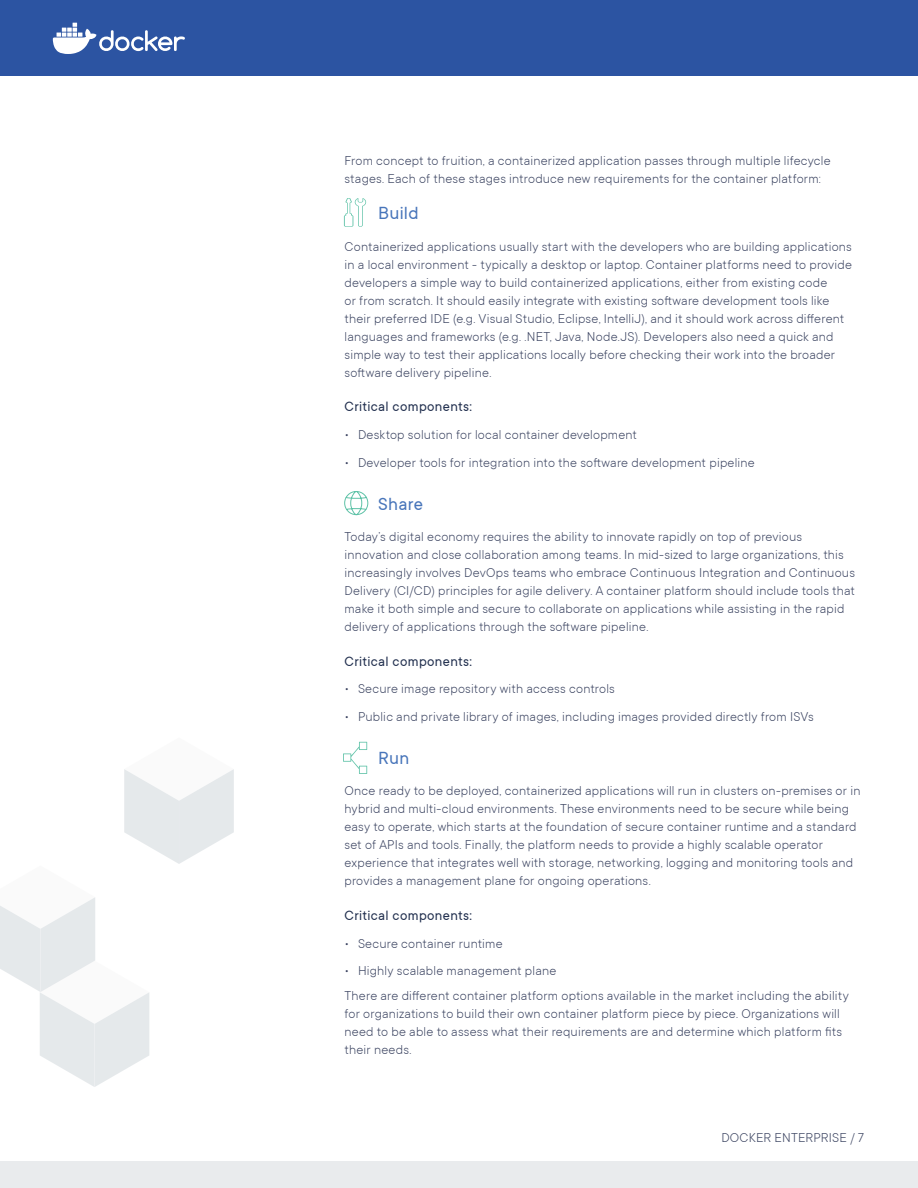
<style>
.page{position:relative;width:918px;height:1188px;background:#fff}
.page>*{position:absolute;margin:0;border:0;box-sizing:border-box;transform-origin:0 0}
.t1{font:19.5px "TT Commons";letter-spacing:.015em;color:#4875ba}
.t2{font:15px "TT Commons";letter-spacing:.025em;color:#22304f}
.t3{font:300 14.25px/18px "TT Commons";letter-spacing:.015em;color:#353e5c}
</style>
<div class="page">
<div style="left:0;top:0;width:918px;height:76px;background:#2c54a2"></div>
<svg style="left:53px;top:23px;width:132px;height:31px"></svg>
<div style="left:0;top:1161px;width:918px;height:27px;background:#e9ebed"></div>
<svg style="left:344px;top:198px;width:22px;height:29px"></svg>
<svg style="left:344px;top:491px;width:25px;height:25px"></svg>
<svg style="left:343px;top:742px;width:24px;height:32px"></svg>
<svg style="left:0;top:769px;width:234px;height:318px"></svg>
<p class="t3" style="left:345px;top:152px;width:488px">From concept to fruition, a containerized application passes through multiple lifecycle stages. Each of these stages introduce new requirements for the container platform:</p>
<h1 class="t1" style="left:378px;top:203px;width:42px">Build</h1>
<p class="t3" style="left:345px;top:238px;width:509px">Containerized applications usually start with the developers who are building applications in a local environment - typically a desktop or laptop. Container platforms need to provide developers a simple way to build containerized applications, either from existing code<br>or from scratch. It should easily integrate with existing software development tools like their preferred IDE (e.g. Visual Studio, Eclipse, IntelliJ), and it should work across different languages and frameworks (e.g. .NET, Java, Node.JS). Developers also need a quick and simple way to test their applications locally before checking their work into the broader software delivery pipeline.</p>
<p class="t2" style="left:345px;top:399px;width:129px">Critical components:</p>
<p class="t3" style="left:345px;top:426px;width:294px">• Desktop solution for local container development</p>
<p class="t3" style="left:345px;top:454px;width:412px">• Developer tools for integration into the software development pipeline</p>
<h1 class="t1" style="left:378px;top:493px;width:46px">Share</h1>
<p class="t3" style="left:345px;top:528px;width:512px">Today’s digital economy requires the ability to innovate rapidly on top of previous innovation and close collaboration among teams. In mid-sized to large organizations, this increasingly involves DevOps teams who embrace Continuous Integration and Continuous Delivery (CI/CD) principles for agile delivery. A container platform should include tools that make it both simple and secure to collaborate on applications while assisting in the rapid delivery of applications through the software pipeline.</p>
<p class="t2" style="left:345px;top:653px;width:129px">Critical components:</p>
<p class="t3" style="left:345px;top:680px;width:272px">• Secure image repository with access controls</p>
<p class="t3" style="left:345px;top:708px;width:471px">• Public and private library of images, including images provided directly from ISVs</p>
<h1 class="t1" style="left:378px;top:747px;width:32px">Run</h1>
<p class="t3" style="left:345px;top:782px;width:517px">Once ready to be deployed, containerized applications will run in clusters on-premises or in hybrid and multi-cloud environments. These environments need to be secure while being easy to operate, which starts at the foundation of secure container runtime and a standard set of APIs and tools. Finally, the platform needs to provide a highly scalable operator experience that integrates well with storage, networking, logging and monitoring tools and provides a management plane for ongoing operations.</p>
<p class="t2" style="left:345px;top:907px;width:129px">Critical components:</p>
<p class="t3" style="left:345px;top:934px;width:160px">• Secure container runtime</p>
<p class="t3" style="left:345px;top:959px;width:506px;line-height:24.8px">• Highly scalable management plane<br>There are different container platform options available in the market including the ability</p>
<p class="t3" style="left:345px;top:1005px;width:499px">for organizations to build their own container platform piece by piece. Organizations will need to be able to assess what their requirements are and determine which platform fits their needs.</p>
<p class="t3" style="left:721px;top:1128px;width:144px">DOCKER ENTERPRISE / 7</p>
</div>
